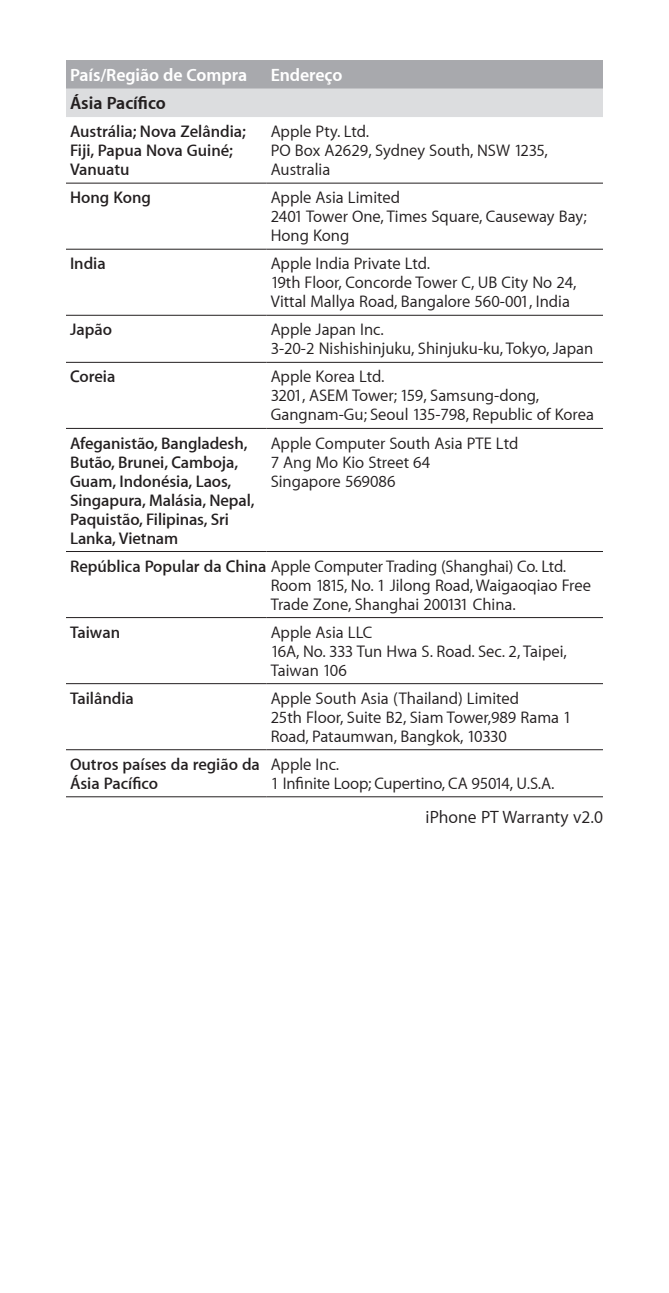
<style>
.page{position:relative;width:669px;height:1293px;background:#fff}
.page>*{position:absolute;margin:0;border:0;box-sizing:border-box;transform-origin:0 0}
.t1{font:700 18px "Myriad Set";letter-spacing:-.005em;color:#fff}
.t2{font:18px "Myriad Set Text";color:#231f20}
.t3{font:700 18px "Myriad Set";color:#231f20}
.t4{font:16.8px/19.2px "Myriad Set Text";color:#231f20}
.t5{font:600 16.8px/19.2px "Myriad Set";letter-spacing:-.005em;color:#231f20}
.s1{font-family:"Myriad Set";font-weight:600}
</style>
<div class="page">
<svg style="left:66px;top:60px;width:537px;height:57px;background:#c2c3c5"></svg>
<hr style="left:66px;top:182px;width:201px;height:2px;background:#231f20">
<hr style="left:267px;top:182px;width:336px;height:2px;background:#231f20">
<hr style="left:66px;top:248px;width:201px;height:2px;background:#231f20">
<hr style="left:267px;top:248px;width:336px;height:2px;background:#231f20">
<hr style="left:66px;top:315px;width:201px;height:1px;background:#231f20">
<hr style="left:267px;top:315px;width:336px;height:1px;background:#231f20">
<hr style="left:66px;top:362px;width:201px;height:1px;background:#231f20">
<hr style="left:267px;top:362px;width:336px;height:1px;background:#231f20">
<hr style="left:66px;top:428px;width:201px;height:1px;background:#231f20">
<hr style="left:267px;top:428px;width:336px;height:1px;background:#231f20">
<hr style="left:66px;top:551px;width:201px;height:1px;background:#231f20">
<hr style="left:267px;top:551px;width:336px;height:1px;background:#231f20">
<hr style="left:66px;top:617px;width:201px;height:1px;background:#231f20">
<hr style="left:267px;top:617px;width:336px;height:1px;background:#231f20">
<hr style="left:66px;top:683px;width:201px;height:1px;background:#231f20">
<hr style="left:267px;top:683px;width:336px;height:1px;background:#231f20">
<hr style="left:66px;top:749px;width:201px;height:1px;background:#231f20">
<hr style="left:267px;top:749px;width:336px;height:1px;background:#231f20">
<hr style="left:66px;top:796px;width:201px;height:1px;background:#231f20">
<hr style="left:267px;top:796px;width:336px;height:1px;background:#231f20">
<p class="t1" style="left:70px;top:64px;width:179px">País/Região de Compra</p>
<p class="t1" style="left:271px;top:64px;width:73px">Endereço</p>
<p class="t3" style="left:70px;top:92px;width:97px">Ásia Pacífico</p>
<p class="t5" style="left:70px;top:122px;width:178px">Austrália; Nova Zelândia;<br>Fiji, Papua Nova Guiné;<br>Vanuatu</p>
<p class="t4" style="left:271px;top:122px;width:279px">Apple Pty. Ltd.<br>PO Box A2629, Sydney South, NSW 1235,<br>Australia</p>
<p class="t5" style="left:70px;top:188px;width:82px">Hong Kong</p>
<p class="t4" style="left:271px;top:188px;width:318px">Apple Asia Limited<br>2401 Tower One, Times Square, Causeway Bay;<br>Hong Kong</p>
<p class="t5" style="left:70px;top:254px;width:37px">India</p>
<p class="t4" style="left:271px;top:254px;width:307px">Apple India Private Ltd.<br>19th Floor, Concorde Tower C, UB City No 24,<br>Vittal Mallya Road, Bangalore 560-001, India</p>
<p class="t5" style="left:70px;top:320px;width:43px">Japão</p>
<p class="t4" style="left:271px;top:320px;width:324px">Apple Japan Inc.<br>3-20-2 Nishishinjuku, Shinjuku-ku, Tokyo, Japan</p>
<p class="t5" style="left:70px;top:367px;width:47px">Coreia</p>
<p class="t4" style="left:271px;top:367px;width:325px">Apple Korea Ltd.<br>3201, ASEM Tower; 159, Samsung-dong,<br>Gangnam-Gu; Seoul 135-798, Republic of Korea</p>
<p class="t5" style="left:70px;top:433px;width:186px">Afeganistão, Bangladesh,<br>Butão, Brunei, Camboja,<br>Guam, Indonésia, Laos,<br>Singapura, Malásia, Nepal,<br>Paquistão, Filipinas, Sri<br>Lanka, Vietnam</p>
<p class="t4" style="left:271px;top:433px;width:249px">Apple Computer South Asia PTE Ltd<br>7 Ang Mo Kio Street 64<br>Singapore 569086</p>
<p class="t4" style="left:271px;top:556px;width:322px;text-indent:-201px"><span class="s1">República Popular da China</span> Apple Computer Trading (Shanghai) Co. Ltd.<br>Room 1815, No. 1 Jilong Road, Waigaoqiao Free<br>Trade Zone, Shanghai 200131 China.</p>
<p class="t5" style="left:70px;top:622px;width:52px">Taiwan</p>
<p class="t4" style="left:271px;top:622px;width:298px">Apple Asia LLC<br>16A, No. 333 Tun Hwa S. Road. Sec. 2, Taipei,<br>Taiwan 106</p>
<p class="t5" style="left:70px;top:688px;width:65px">Tailândia</p>
<p class="t4" style="left:271px;top:688px;width:303px">Apple South Asia (Thailand) Limited<br>25th Floor, Suite B2, Siam Tower,989 Rama 1<br>Road, Pataumwan, Bangkok, 10330</p>
<p class="t5" style="left:70px;top:754px;width:191px">Outros países da região da<br>Ásia Pacífico</p>
<p class="t4" style="left:271px;top:754px;width:285px">Apple Inc.<br>1 Infinite Loop; Cupertino, CA 95014, U.S.A.</p>
<p class="t2" style="left:426px;top:806px;width:179px">iPhone PT Warranty v2.0</p>
</div>
